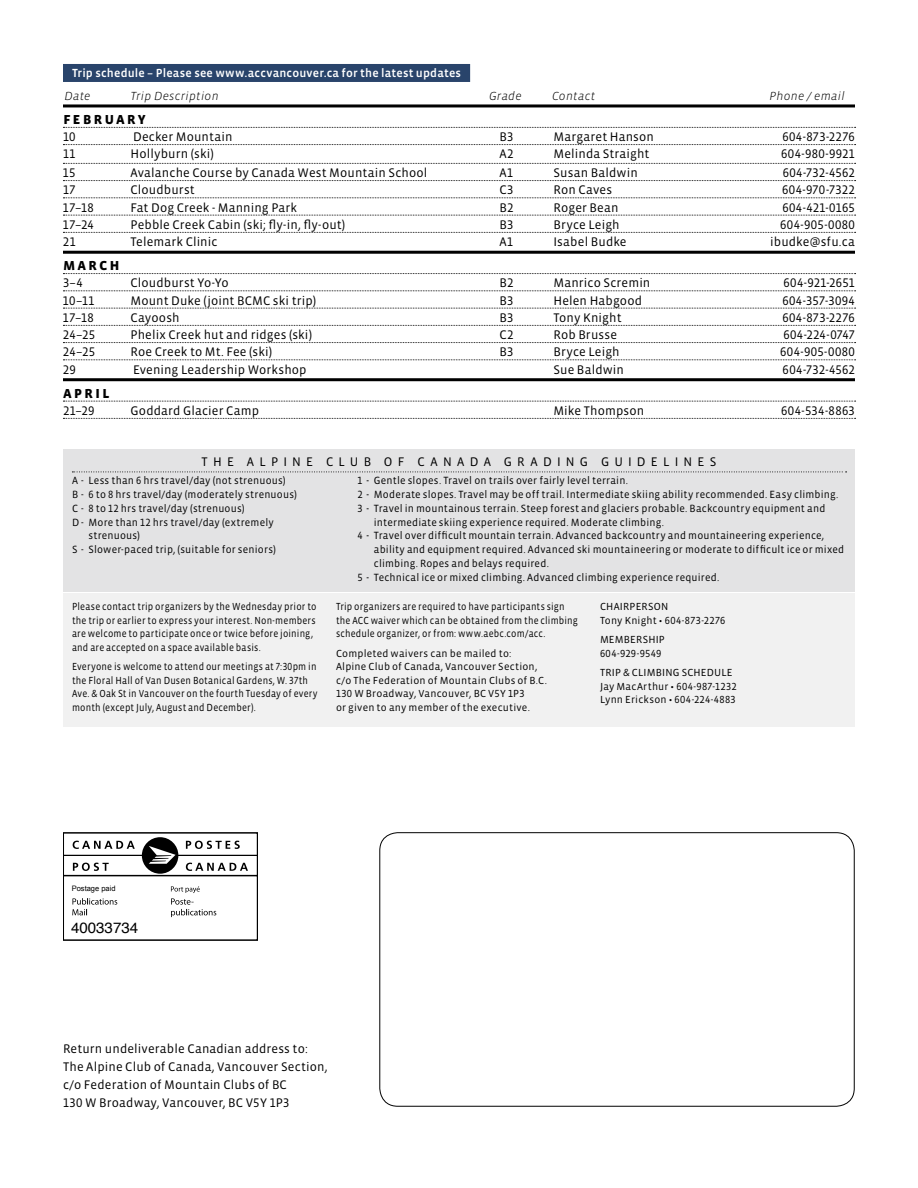
<style>
.page{position:relative;width:918px;height:1188px;background:#fff}
.page>*{position:absolute;margin:0;border:0;box-sizing:border-box;transform-origin:0 0}
.t1{font:700 16.5px "Vista Sans OT";letter-spacing:.11em;color:#000}
.t2{font:15px "Helvetica";letter-spacing:-.005em;color:#000}
.t3{font:12.75px/18px "Vista Sans OT";letter-spacing:.015em;color:#000}
.t4{font:12.75px "Vista Sans OT";letter-spacing:.41em;color:#000}
.t5{font:500 12px "Vista Sans OT";letter-spacing:.015em;color:#fff}
.t6{font:italic 300 12px "Vista Sans OT";letter-spacing:.025em;color:#000}
.t7{font:10.65px "Vista Sans OT";letter-spacing:.02em;color:#000}
.t8{font:10.5px/13.5px "Vista Sans OT";letter-spacing:.02em;color:#000;scale:.9 1}
.t9{font:10.5px/13.5px "Vista Sans OT";letter-spacing:.02em;color:#000}
.t10{font:7.5px "Arial";color:#000}
.s1{font-style:inherit}
</style>
<div class="page">
<div style="left:380px;top:832px;width:474px;height:274px;border:1px solid #000;border-radius:18px"></div>
<svg style="left:63px;top:832px;width:195px;height:108px"></svg>
<div style="left:63px;top:449px;width:792px;height:143px;background:#e3e3e4"></div>
<svg style="left:72px;top:472px;width:775px;height:1px"></svg>
<div style="left:63px;top:593px;width:792px;height:134px;background:#f1f1f1"></div>
<div style="left:63px;top:64px;width:407px;height:18px;background:#29446b"></div>
<hr style="left:63px;top:104px;width:792px;height:3px;background:#000">
<svg style="left:63px;top:127px;width:793px;height:1px"></svg>
<svg style="left:63px;top:144px;width:793px;height:1px"></svg>
<svg style="left:63px;top:163px;width:793px;height:1px"></svg>
<svg style="left:63px;top:180px;width:793px;height:1px"></svg>
<svg style="left:63px;top:197px;width:793px;height:1px"></svg>
<svg style="left:63px;top:215px;width:793px;height:1px"></svg>
<svg style="left:63px;top:232px;width:793px;height:1px"></svg>
<hr style="left:63px;top:251px;width:792px;height:3px;background:#000">
<svg style="left:63px;top:273px;width:793px;height:1px"></svg>
<svg style="left:63px;top:290px;width:793px;height:1px"></svg>
<svg style="left:63px;top:308px;width:793px;height:1px"></svg>
<svg style="left:63px;top:325px;width:793px;height:1px"></svg>
<svg style="left:63px;top:342px;width:793px;height:1px"></svg>
<svg style="left:63px;top:359px;width:793px;height:1px"></svg>
<hr style="left:63px;top:378px;width:792px;height:3px;background:#000">
<svg style="left:63px;top:401px;width:793px;height:1px"></svg>
<svg style="left:63px;top:418px;width:793px;height:1px"></svg>
<p class="t5" style="left:72px;top:67px;width:391px">Trip schedule – Please see www.accvancouver.ca for the latest updates</p>
<p class="t6" style="left:64px;top:90px;width:27px">Date</p>
<p class="t6" style="left:130px;top:90px;width:90px">Trip Description</p>
<p class="t6" style="left:489px;top:90px;width:34px">Grade</p>
<p class="t6" style="left:552px;top:90px;width:45px">Contact</p>
<p class="t6" style="left:770px;top:90px;width:77px">Phone / email</p>
<p class="t1" style="left:63px;top:110px;width:84px">february</p>
<p class="t3" style="left:63px;top:128px;width:14px">10</p>
<p class="t3" style="left:133px;top:128px;width:101px">Decker Mountain</p>
<p class="t3" style="left:499px;top:128px;width:16px">B3</p>
<p class="t3" style="left:553px;top:128px;width:102px">Margaret Hanson</p>
<p class="t3" style="left:782px;top:128px;width:74px">604-873-2276</p>
<p class="t3" style="left:63px;top:145px;width:14px">11</p>
<p class="t3" style="left:130px;top:145px;width:85px">Hollyburn (ski)</p>
<p class="t3" style="left:499px;top:145px;width:16px">A2</p>
<p class="t3" style="left:553px;top:145px;width:97px">Melinda Straight</p>
<p class="t3" style="left:781px;top:145px;width:75px">604-980-9921</p>
<p class="t3" style="left:63px;top:164px;width:14px">15</p>
<p class="t3" style="left:130px;top:164px;width:298px">Avalanche Course by Canada West Mountain School</p>
<p class="t3" style="left:499px;top:164px;width:15px">A1</p>
<p class="t3" style="left:554px;top:164px;width:86px">Susan Baldwin</p>
<p class="t3" style="left:783px;top:164px;width:74px">604-732-4562</p>
<p class="t3" style="left:63px;top:181px;width:14px">17</p>
<p class="t3" style="left:130px;top:181px;width:66px">Cloudburst</p>
<p class="t3" style="left:499px;top:181px;width:16px">C3</p>
<p class="t3" style="left:553px;top:181px;width:60px">Ron Caves</p>
<p class="t3" style="left:782px;top:181px;width:74px">604-970-7322</p>
<p class="t3" style="left:63px;top:199px;width:32px">17–18</p>
<p class="t3" style="left:130px;top:199px;width:168px">Fat Dog Creek - Manning Park</p>
<p class="t3" style="left:499px;top:199px;width:15px">B2</p>
<p class="t3" style="left:553px;top:199px;width:67px">Roger Bean</p>
<p class="t3" style="left:782px;top:199px;width:74px">604-421-0165</p>
<p class="t3" style="left:63px;top:216px;width:33px">17–24</p>
<p class="t3" style="left:130px;top:216px;width:216px">Pebble Creek Cabin (ski; fly-in, fly-out)</p>
<p class="t3" style="left:499px;top:216px;width:16px">B3</p>
<p class="t3" style="left:553px;top:216px;width:68px">Bryce Leigh</p>
<p class="t3" style="left:780px;top:216px;width:76px">604-905-0080</p>
<p class="t3" style="left:63px;top:233px;width:14px">21</p>
<p class="t3" style="left:130px;top:233px;width:89px">Telemark Clinic</p>
<p class="t3" style="left:499px;top:233px;width:15px">A1</p>
<p class="t3" style="left:553px;top:233px;width:75px">Isabel Budke</p>
<p class="t3" style="left:770px;top:233px;width:86px">ibudke@sfu.ca</p>
<p class="t1" style="left:63px;top:256px;width:58px">march</p>
<p class="t3" style="left:63px;top:274px;width:21px">3–4</p>
<p class="t3" style="left:130px;top:274px;width:100px">Cloudburst Yo-Yo</p>
<p class="t3" style="left:499px;top:274px;width:15px">B2</p>
<p class="t3" style="left:553px;top:274px;width:98px">Manrico Scremin</p>
<p class="t3" style="left:784px;top:274px;width:73px">604-921-2651</p>
<p class="t3" style="left:63px;top:292px;width:33px">10–11</p>
<p class="t3" style="left:130px;top:292px;width:187px">Mount Duke (joint BCMC ski trip)</p>
<p class="t3" style="left:499px;top:292px;width:16px">B3</p>
<p class="t3" style="left:553px;top:292px;width:90px">Helen Habgood</p>
<p class="t3" style="left:782px;top:292px;width:74px">604-357-3094</p>
<p class="t3" style="left:63px;top:309px;width:32px">17–18</p>
<p class="t3" style="left:130px;top:309px;width:51px">Cayoosh</p>
<p class="t3" style="left:499px;top:309px;width:16px">B3</p>
<p class="t3" style="left:553px;top:309px;width:70px">Tony Knight</p>
<p class="t3" style="left:782px;top:309px;width:74px">604-873-2276</p>
<p class="t3" style="left:63px;top:326px;width:34px">24–25</p>
<p class="t3" style="left:130px;top:326px;width:183px">Phelix Creek hut and ridges (ski)</p>
<p class="t3" style="left:499px;top:326px;width:16px">C2</p>
<p class="t3" style="left:553px;top:326px;width:65px">Rob Brusse</p>
<p class="t3" style="left:783px;top:326px;width:73px">604-224-0747</p>
<p class="t3" style="left:63px;top:343px;width:34px">24–25</p>
<p class="t3" style="left:130px;top:343px;width:143px">Roe Creek to Mt. Fee (ski)</p>
<p class="t3" style="left:499px;top:343px;width:16px">B3</p>
<p class="t3" style="left:553px;top:343px;width:68px">Bryce Leigh</p>
<p class="t3" style="left:780px;top:343px;width:76px">604-905-0080</p>
<p class="t3" style="left:63px;top:361px;width:14px">29</p>
<p class="t3" style="left:133px;top:361px;width:175px">Evening Leadership Workshop</p>
<p class="t3" style="left:553px;top:361px;width:72px">Sue Baldwin</p>
<p class="t3" style="left:783px;top:361px;width:74px">604-732-4562</p>
<p class="t1" style="left:63px;top:384px;width:48px">april</p>
<p class="t3" style="left:63px;top:402px;width:33px">21–29</p>
<p class="t3" style="left:130px;top:402px;width:130px">Goddard Glacier Camp</p>
<p class="t3" style="left:553px;top:402px;width:92px">Mike Thompson</p>
<p class="t3" style="left:781px;top:402px;width:75px">604-534-8863</p>
<p class="t4" style="left:202px;top:455px;width:516px">THE ALPINE CLUB OF CANADA GRADING GUIDELINES</p>
<p class="t7" style="left:72px;top:475px;width:215px">A - Less than 6 hrs travel/day (not strenuous)</p>
<p class="t7" style="left:72px;top:489px;width:226px">B - 6 to 8 hrs travel/day (moderately strenuous)</p>
<p class="t7" style="left:72px;top:503px;width:174px">C - 8 to 12 hrs travel/day (strenuous)</p>
<p class="t7" style="left:72px;top:517px;width:203px">D - More than 12 hrs travel/day (extremely</p>
<p class="t7" style="left:88px;top:530px;width:53px">strenuous)</p>
<p class="t7" style="left:72px;top:544px;width:205px">S - Slower-paced trip, (suitable for seniors)</p>
<p class="t8" style="left:72px;top:600px;width:273px">Please contact trip organizers by the Wednesday prior to the trip or earlier to express your interest. Non-members are welcome to participate once or twice before joining, and are accepted on a space available basis.</p>
<p class="t8" style="left:72px;top:660px;width:275px">Everyone is welcome to attend our meetings at 7:30pm in the Floral Hall of Van Dusen Botanical Gardens, W. 37th Ave. &amp; Oak St in Vancouver on the fourth Tuesday of every month (except July, August and December).</p>
<p class="t7" style="left:357px;top:475px;width:272px">1 <span class="s1">-</span> Gentle slopes. Travel on trails over fairly level terrain.</p>
<p class="t7" style="left:357px;top:489px;width:482px">2 <span class="s1">-</span> Moderate slopes. Travel may be off trail. Intermediate skiing ability recommended. Easy climbing.</p>
<p class="t7" style="left:357px;top:503px;width:469px">3 <span class="s1">-</span> Travel in mountainous terrain. Steep forest and glaciers probable. Backcountry equipment and</p>
<p class="t7" style="left:374px;top:517px;width:292px">intermediate skiing experience required. Moderate climbing.</p>
<p class="t7" style="left:357px;top:530px;width:468px">4 <span class="s1">-</span> Travel over difficult mountain terrain. Advanced backcountry and mountaineering experience,</p>
<p class="t7" style="left:374px;top:544px;width:472px">ability and equipment required. Advanced ski mountaineering or moderate to difficult ice or mixed</p>
<p class="t7" style="left:374px;top:558px;width:176px">climbing. Ropes and belays required.</p>
<p class="t7" style="left:357px;top:572px;width:363px">5 <span class="s1">-</span> Technical ice or mixed climbing. Advanced climbing experience required.</p>
<p class="t8" style="left:336px;top:600px;width:270px">Trip organizers are required to have participants sign the ACC waiver which can be obtained from the climbing schedule organizer, or from: www.aebc.com/acc.</p>
<p class="t9" style="left:336px;top:647px;width:213px">Completed waivers can be mailed to:<br>Alpine Club of Canada, Vancouver Section, c/o The Federation of Mountain Clubs of B.C.<br>130 W Broadway, Vancouver, BC V5Y 1P3<br>or given to any member of the executive.</p>
<p class="t9" style="left:600px;top:600px;width:127px">CHAIRPERSON<br>Tony Knight • 604-873-2276</p>
<p class="t9" style="left:600px;top:633px;width:66px">MEMBERSHIP<br>604-929-9549</p>
<p class="t9" style="left:600px;top:666px;width:45px">Trip &amp; Climbing</p>
<p class="t9" style="left:600px;top:666px;width:138px;text-indent:82px">Schedule<br>Jay MacArthur • 604-987-1232<br>Lynn Erickson • 604-224-4883</p>
<p class="t10" style="left:72px;top:885px;width:45px">Postage paid</p>
<p class="t2" style="left:71px;top:915px;width:68px">40033734</p>
<p class="t3" style="left:63px;top:1040px;width:266px">Return undeliverable Canadian address to:<br>The Alpine Club of Canada, Vancouver Section, c/o Federation of Mountain Clubs of BC<br>130 W Broadway, Vancouver, BC V5Y 1P3</p>
</div>
